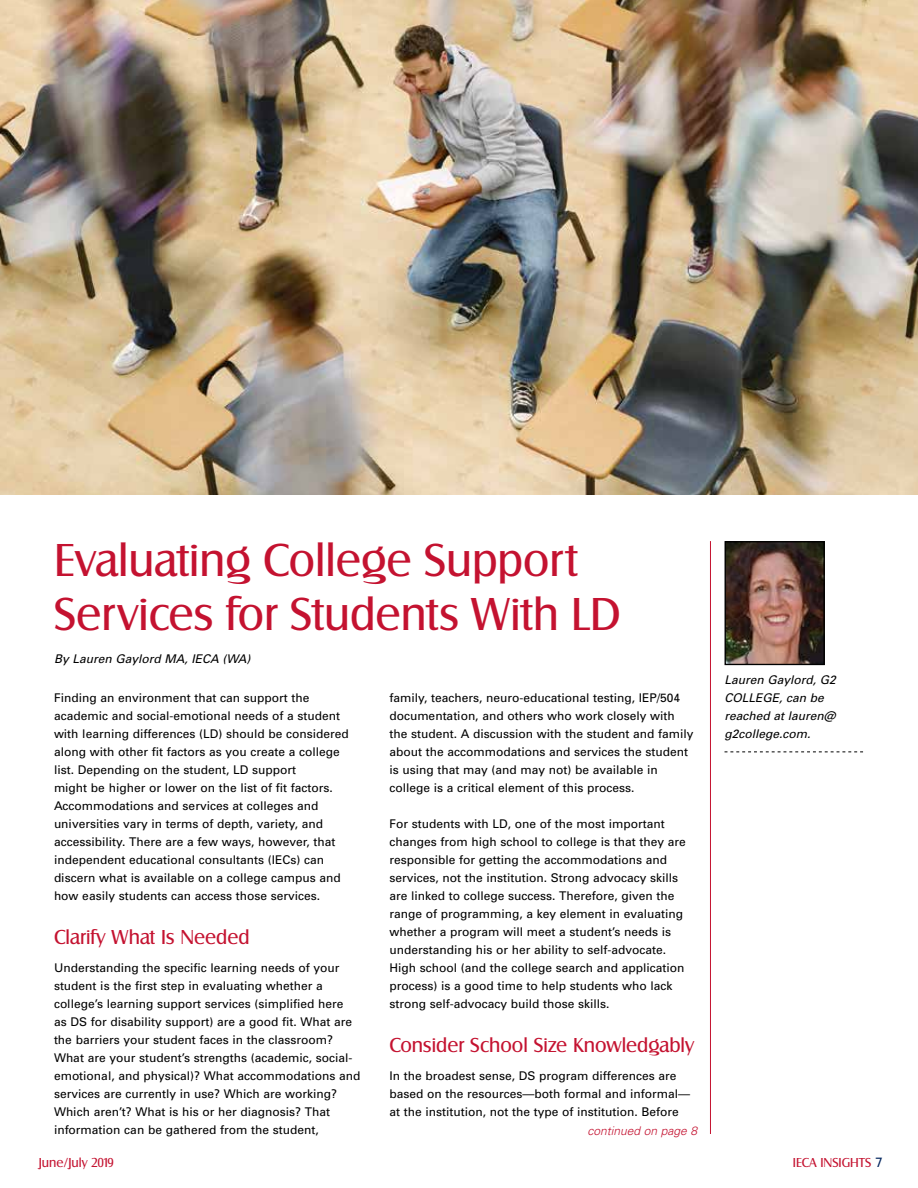
<style>
.page{position:relative;width:918px;height:1188px;background:#fff}
.page>*{position:absolute;margin:0;border:0;box-sizing:border-box;transform-origin:0 0}
.t1{font:48px/54px "Salzburg RR";color:#c41230}
.t2{font:21px "Salzburg RR";color:#c41230}
.t3{font:13.5px "Salzburg RR";color:#c41230}
.t4{font:12px/18px "Univers";color:#000}
.t5{font:italic 12px/18px "Univers";color:#000}
.t6{font:italic 300 12px "Univers";color:#c41230}
.s1{font-family:"Univers";color:#00245d}
</style>
<div class="page">
<img style="left:727px;top:543px;width:96px;height:120px">
<div style="left:725px;top:541px;width:100px;height:124px;border:1px solid #000"></div>
<hr style="left:710px;top:541px;width:1px;height:593px;background:#c41230">
<svg style="left:725px;top:752px;width:138px;height:1px"></svg>
<img style="left:0;top:0;width:918px;height:495px">
<h1 class="t1" style="left:54px;top:535px;width:568px">Evaluating College Support<br>Services for Students With LD</h1>
<p class="t5" style="left:54px;top:650px;width:198px">By Lauren Gaylord MA, IECA (WA)</p>
<p class="t4" style="left:54px;top:689px;width:296px">Finding an environment that can support the academic and social-emotional needs of a student with learning differences (LD) should be considered along with other fit factors as you create a college list. Depending on the student, LD support<br>might be higher or lower on the list of fit factors.<br>Accommodations and services at colleges and universities vary in terms of depth, variety, and accessibility. There are a few ways, however, that independent educational consultants (IECs) can discern what is available on a college campus and how easily students can access those services.</p>
<h2 class="t2" style="left:54px;top:926px;width:197px">Clarify What Is Needed</h2>
<p class="t4" style="left:54px;top:959px;width:308px">Understanding the specific learning needs of your student is the first step in evaluating whether a college’s learning support services (simplified here<br>as DS for disability support) are a good fit. What are the barriers your student faces in the classroom?<br>What are your student’s strengths (academic, social&shy;emotional, and physical)? What accommodations and services are currently in use? Which are working?<br>Which aren’t? What is his or her diagnosis? That information can be gathered from the student,</p>
<p class="t4" style="left:389px;top:689px;width:306px">family, teachers, neuro-educational testing, IEP/504 documentation, and others who work closely with the student. A discussion with the student and family about the accommodations and services the student is using that may (and may not) be available in college is a critical element of this process.</p>
<p class="t4" style="left:389px;top:815px;width:298px">For students with LD, one of the most important changes from high school to college is that they are responsible for getting the accommodations and services, not the institution. Strong advocacy skills are linked to college success. Therefore, given the range of programming, a key element in evaluating whether a program will meet a student’s needs is understanding his or her ability to self-advocate.<br>High school (and the college search and application process) is a good time to help students who lack strong self-advocacy build those skills.</p>
<h2 class="t2" style="left:389px;top:1034px;width:306px">Consider School Size Knowledgably</h2>
<p class="t4" style="left:389px;top:1067px;width:302px">In the broadest sense, DS program differences are based on the resources—both formal and informal— at the institution, not the type of institution. Before</p>
<p class="t6" style="left:587px;top:1123px;width:111px">continued on page 8</p>
<p class="t5" style="left:725px;top:671px;width:113px">Lauren Gaylord, G2<br>COLLEGE, can be reached at lauren@ g2college.com.</p>
<p class="t3" style="left:39px;top:1155px;width:77px">June/July 2019</p>
<p class="t3" style="left:793px;top:1155px;width:92px">IECA INSIGHTS <span class="s1">7</span></p>
</div>
